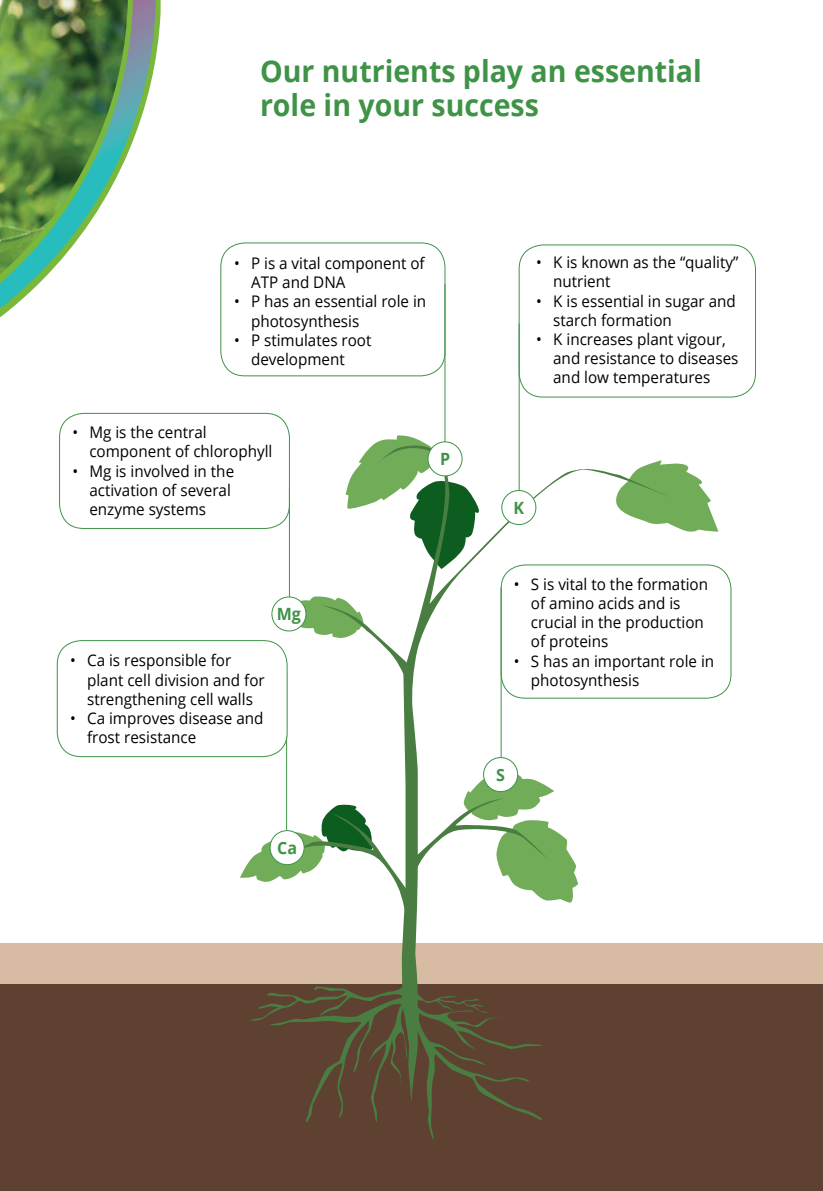
<style>
.page{position:relative;width:823px;height:1191px;background:#fff}
.page>*{position:absolute;margin:0;border:0;box-sizing:border-box;transform-origin:0 0}
.t1{font:700 30px/34.4px "Open Sans";color:#3f9347;scale:.95 1}
.t2{font:700 16.8px "Open Sans";color:#3f9347;scale:.95 1}
.t3{font:16px/19.2px "Open Sans";color:#000;scale:.95 1}
</style>
<div class="page">
<div style="left:0;top:954px;width:822px;height:237px;background:#5f4132"></div>
<div style="left:0;top:943px;width:822px;height:41px;background:#d7bba2"></div>
<svg style="left:672px;top:463px;width:46px;height:69px"></svg>
<svg style="left:345px;top:435px;width:109px;height:74px"></svg>
<svg style="left:376px;top:444px;width:296px;height:542px"></svg>
<svg style="left:250px;top:986px;width:292px;height:154px"></svg>
<svg style="left:281px;top:596px;width:130px;height:87px"></svg>
<div style="left:220px;top:242px;width:225px;height:134px;border:1px solid #3f9347;border-radius:24px"></div>
<div style="left:59px;top:413px;width:231px;height:116px;border:1px solid #3f9347;border-radius:24px"></div>
<div style="left:518px;top:244px;width:237px;height:153px;border:1px solid #3f9347;border-radius:24px"></div>
<div style="left:501px;top:565px;width:229px;height:133px;background:#fff;border-radius:24px"></div>
<div style="left:500px;top:564px;width:231px;height:134px;border:1px solid #3f9347;border-radius:24px"></div>
<hr style="left:444px;top:284px;width:1px;height:179px;background:#3f9347">
<hr style="left:289px;top:487px;width:1px;height:139px;background:#3f9347">
<hr style="left:518px;top:323px;width:1px;height:179px;background:#3f9347">
<hr style="left:286px;top:672px;width:1px;height:179px;background:#3f9347">
<hr style="left:500px;top:587px;width:1px;height:179px;background:#3f9347">
<svg style="left:240px;top:774px;width:338px;height:143px"></svg>
<div style="left:57px;top:640px;width:230px;height:116px;background:#fff;border-radius:24px"></div>
<div style="left:57px;top:640px;width:230px;height:117px;border:1px solid #3f9347;border-radius:24px"></div>
<svg style="left:0;top:0;width:160px;height:317px"></svg>
<svg style="left:0;top:0;width:156px;height:308px"></svg>
<div style="left:270px;top:830px;width:34px;height:34px;background:#fff;border-radius:50%"></div>
<div style="left:269px;top:830px;width:35px;height:35px;border:1px solid #3f9347;border-radius:50%"></div>
<div style="left:272px;top:597px;width:34px;height:34px;background:#fff;border-radius:50%"></div>
<div style="left:271px;top:596px;width:35px;height:35px;border:1px solid #3f9347;border-radius:50%"></div>
<div style="left:483px;top:757px;width:34px;height:34px;background:#fff;border-radius:50%"></div>
<div style="left:483px;top:757px;width:35px;height:35px;border:1px solid #3f9347;border-radius:50%"></div>
<div style="left:428px;top:442px;width:34px;height:34px;background:#fff;border-radius:50%"></div>
<div style="left:427px;top:441px;width:35px;height:35px;border:1px solid #3f9347;border-radius:50%"></div>
<div style="left:501px;top:490px;width:34px;height:34px;background:#fff;border-radius:50%"></div>
<div style="left:501px;top:490px;width:35px;height:35px;border:1px solid #3f9347;border-radius:50%"></div>
<h1 class="t1" style="left:260px;top:53px;width:466px">Our nutrients play an essential role in your success</h1>
<p class="t3" style="left:251px;top:253px;width:184px;text-indent:-17px">• P is a vital component of<br>ATP and DNA</p>
<p class="t3" style="left:251px;top:291px;width:186px;text-indent:-17px">• P has an essential role in photosynthesis</p>
<p class="t3" style="left:251px;top:330px;width:128px;text-indent:-17px">• P stimulates root development</p>
<p class="t3" style="left:89px;top:422px;width:194px;text-indent:-17px">• Mg is the central component of chlorophyll</p>
<p class="t3" style="left:89px;top:461px;width:154px;text-indent:-17px">• Mg is involved in the activation of several enzyme systems</p>
<p class="t2" style="left:440px;top:447px;width:12px">P</p>
<p class="t3" style="left:87px;top:650px;width:188px;text-indent:-17px">• Ca is responsible for plant cell division and for strengthening cell walls</p>
<p class="t3" style="left:87px;top:708px;width:187px;text-indent:-17px">• Ca improves disease and frost resistance</p>
<p class="t2" style="left:277px;top:602px;width:27px">Mg</p>
<p class="t2" style="left:277px;top:836px;width:22px">Ca</p>
<p class="t3" style="left:553px;top:252px;width:196px;text-indent:-17px">• K is known as the “quality” nutrient</p>
<p class="t3" style="left:553px;top:291px;width:194px;text-indent:-17px">• K is essential in sugar and starch formation</p>
<p class="t3" style="left:553px;top:329px;width:196px;text-indent:-17px">• K increases plant vigour, and resistance to diseases and low temperatures</p>
<p class="t2" style="left:513px;top:496px;width:13px">K</p>
<p class="t3" style="left:530px;top:574px;width:188px;text-indent:-17px">• S is vital to the formation of amino acids and is crucial in the production of proteins</p>
<p class="t3" style="left:530px;top:651px;width:194px;text-indent:-17px">• S has an important role in photosynthesis</p>
<p class="t2" style="left:496px;top:763px;width:11px">S</p>
</div>
